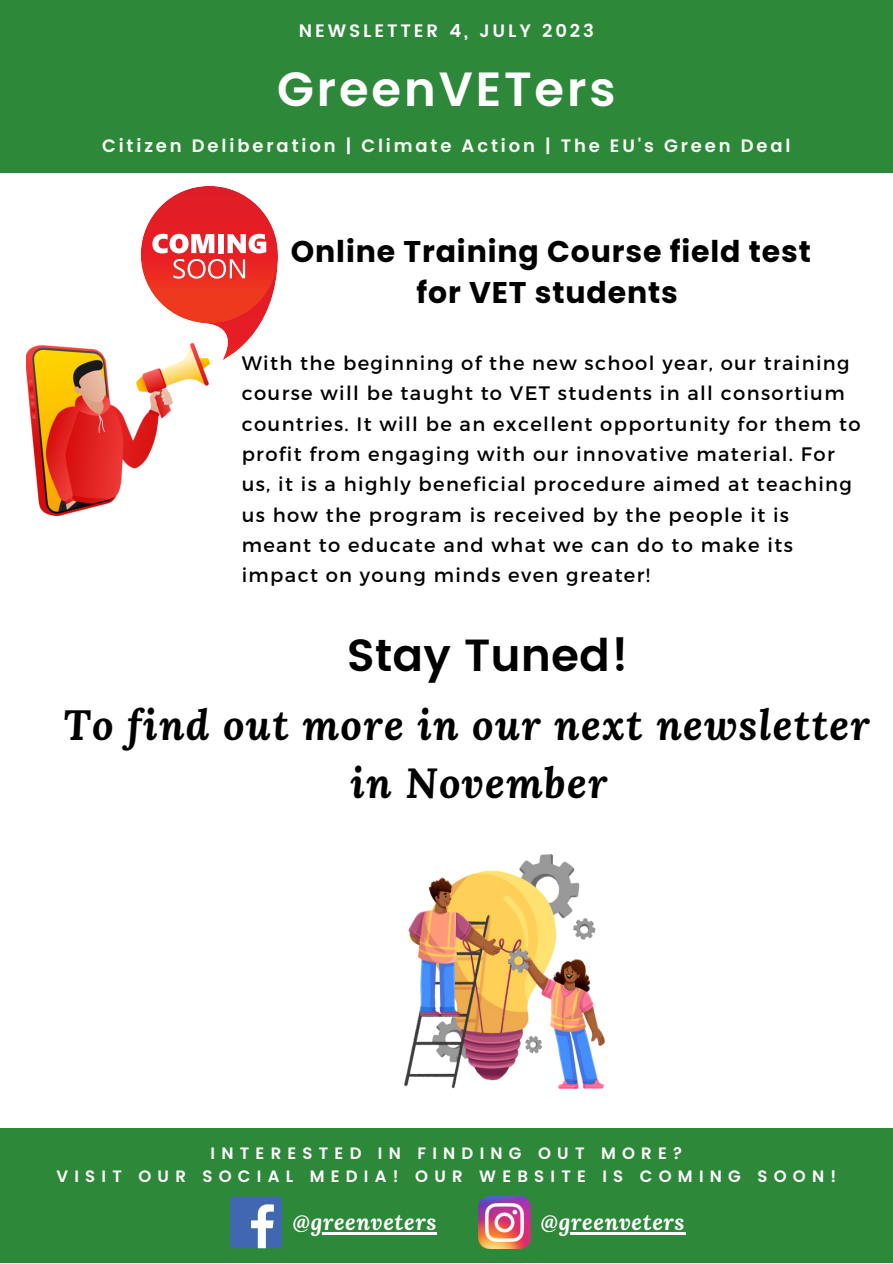
<style>
.page{position:relative;width:893px;height:1264px;background:#fff}
.page>*{position:absolute;margin:0;border:0;box-sizing:border-box;transform-origin:0 0}
.t1{font:600 48px "Poppins";letter-spacing:.06em;color:#fff}
.t2{font:600 45px "Poppins";color:#000}
.t3{font:italic 700 42px/58.5px "Lora";letter-spacing:.03em;color:#000;text-align:center}
.t4{font:700 30px/41.5px "Poppins";letter-spacing:.03em;color:#000;text-align:center}
.t5{font:italic 700 22.5px "Lora";letter-spacing:.03em;color:#fff}
.t6{font:19.5px/30.3px "Montserrat";letter-spacing:.07em;color:#000}
.t7{font:600 18px "Poppins";letter-spacing:.16em;color:#fbfff8}
.t8{font:600 18px "Poppins";letter-spacing:.16em;color:#fff}
.t9{font:600 16.5px "Poppins";letter-spacing:.38em;color:#fff}
</style>
<div class="page">
<div style="left:0;top:0;width:892px;height:172px;background:#2e883a"></div>
<div style="left:0;top:1128px;width:892px;height:134px;background:#2e883a"></div>
<svg style="left:230px;top:1196px;width:52px;height:52px"></svg>
<img style="left:478px;top:1196px;width:52px;height:52px">
<img style="left:404px;top:854px;width:200px;height:234px">
<hr style="left:310px;top:1232px;width:127px;height:2px;background:#fff">
<hr style="left:559px;top:1232px;width:126px;height:2px;background:#fff">
<img style="left:26px;top:345px;width:184px;height:171px">
<div style="left:141px;top:186px;width:137px;height:137px;background:#e31e25;border-radius:50%"></div>
<svg style="left:152px;top:224px;width:126px;height:136px"></svg>
<p class="t8" style="left:299px;top:20px;width:296px">NEWSLETTER 4, JULY 2023</p>
<p class="t1" style="left:277px;top:55px;width:340px">GreenVETers</p>
<p class="t7" style="left:102px;top:133px;width:690px">Citizen Deliberation | Climate Action | The EU's Green Deal</p>
<p class="t4" style="left:291px;top:230px;width:521px">Online Training Course field test for VET students</p>
<p class="t6" style="left:242px;top:347px;width:620px">With the beginning of the new school year, our training course will be taught to VET students in all consortium countries. It will be an excellent opportunity for them to profit from engaging with our innovative material. For us, it is a highly beneficial procedure aimed at teaching us how the program is received by the people it is meant to educate and what we can do to make its impact on young minds even greater!</p>
<p class="t2" style="left:347px;top:629px;width:284px">Stay Tuned!</p>
<p class="t3" style="left:64px;top:694px;width:807px">To find out more in our next newsletter in November</p>
<p class="t9" style="left:211px;top:1142px;width:473px">INTERESTED IN FINDING OUT MORE?</p>
<p class="t9" style="left:56px;top:1164px;width:781px">VISIT OUR SOCIAL MEDIA! OUR WEBSITE IS COMING SOON!</p>
<p class="t5" style="left:293px;top:1207px;width:145px">@greenveters</p>
<p class="t5" style="left:541px;top:1207px;width:145px">@greenveters</p>
</div>
